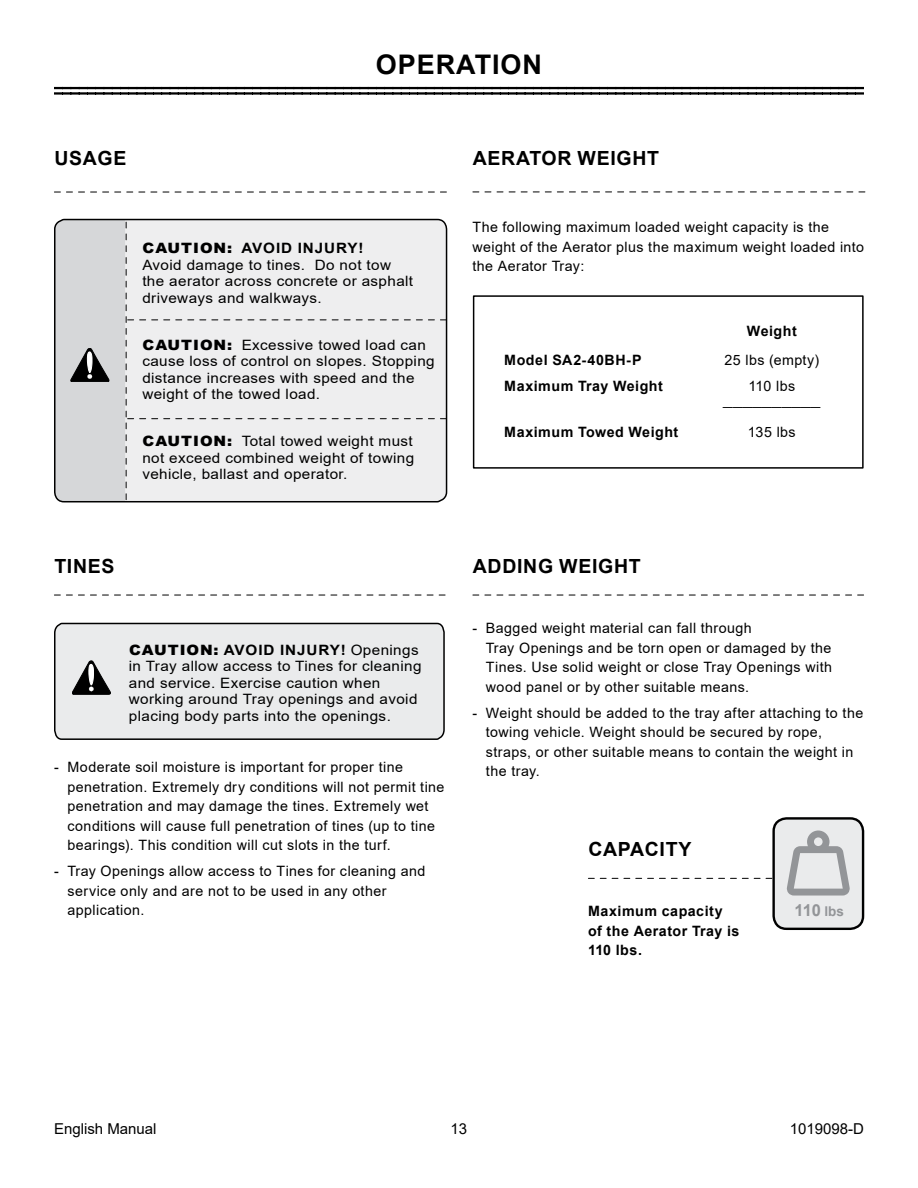
<style>
.page{position:relative;width:918px;height:1188px;background:#fff}
.page>*{position:absolute;margin:0;border:0;box-sizing:border-box;transform-origin:0 0}
.t1{font:700 27px "Arial";letter-spacing:.035em;color:#000}
.t2{font:700 19.5px "Arial";letter-spacing:.035em;color:#000}
.t3{font:700 16.5px "Arial";color:#939598}
.t4{font:15px "Arial";color:#000}
.t5{font:14.25px/19.5px "Arial";letter-spacing:.03em;color:#000}
.t6{font:14.25px/16.5px "Arial";letter-spacing:.03em;color:#000;scale:1.07 1}
.t7{font:700 14.25px/19.5px "Arial";letter-spacing:.035em;color:#000}
.t8{font:900 14.25px "Arial";letter-spacing:.06em;color:#000;scale:1.07 1}
.t9{font:700 14.25px "Arial";letter-spacing:.035em;color:#000;scale:1.07 1}
.s1{font-weight:700}
.s2{font-weight:900}
.s3{font-size:13.5px}
</style>
<div class="page">
<svg style="left:54px;top:87px;width:810px;height:8px"></svg>
<svg style="left:473px;top:192px;width:392px;height:1px"></svg>
<div style="left:473px;top:295px;width:391px;height:174px;border:2px solid #000"></div>
<svg style="left:54px;top:192px;width:392px;height:1px"></svg>
<svg style="left:55px;top:220px;width:391px;height:282px;background:#e5e5e7"></svg>
<svg style="left:54px;top:595px;width:391px;height:1px"></svg>
<svg style="left:473px;top:595px;width:391px;height:1px"></svg>
<div style="left:54px;top:622px;width:391px;height:118px;background:#eaebec"></div>
<svg style="left:72px;top:661px;width:39px;height:33px"></svg>
<svg style="left:588px;top:878px;width:184px;height:1px"></svg>
<div style="left:774px;top:818px;width:89px;height:111px;background:#eaebec;border-radius:13px"></div>
<svg style="left:787px;top:831px;width:63px;height:65px"></svg>
<div style="left:772px;top:817px;width:92px;height:113px;border:2px solid #000;border-radius:13px"></div>
<h1 class="t1" style="left:376px;top:45px;width:168px">OPERATION</h1>
<h2 class="t2" style="left:54px;top:145px;width:74px">USAGE</h2>
<p class="t8" style="left:143px;top:238px;width:113px">CAUTION: <span class="s1">Avoid</span></p>
<p class="t9" style="left:298px;top:238px;width:36px">injury</p>
<p class="t9" style="left:358px;top:238px;width:6px">!</p>
<p class="t6" style="left:142px;top:256px;width:255px">Avoid damage to tines. Do not tow the aerator across concrete or asphalt driveways and walkways.</p>
<p class="t6" style="left:142px;top:337px;width:275px"><span class="s2">CAUTION:</span> Excessive towed load can cause loss of control on slopes. Stopping distance increases with speed and the weight of the towed load.</p>
<p class="t6" style="left:142px;top:433px;width:256px;text-align:justify"><span class="s2">CAUTION:</span> Total towed weight must not exceed combined weight of towing vehicle, ballast and operator.</p>
<h2 class="t2" style="left:473px;top:145px;width:188px">AERATOR WEIGHT</h2>
<p class="t5" style="left:472px;top:217px;width:393px">The following maximum loaded weight capacity is the weight of the Aerator plus the maximum weight loaded into the Aerator Tray:</p>
<p class="t7" style="left:747px;top:321px;width:51px">Weight</p>
<p class="t7" style="left:504px;top:350px;width:139px">Model SA2-40BH-P</p>
<p class="t5" style="left:725px;top:350px;width:96px">25 lbs (empty)</p>
<p class="t7" style="left:504px;top:377px;width:160px">Maximum Tray Weight</p>
<p class="t5" style="left:723px;top:379px;width:99px;line-height:14.2px;text-align:center">110 lbs __________</p>
<p class="t7" style="left:504px;top:422px;width:175px">Maximum Towed Weight</p>
<p class="t5" style="left:748px;top:422px;width:49px">135 lbs</p>
<h2 class="t2" style="left:54px;top:552px;width:62px">TINES</h2>
<h2 class="t2" style="left:473px;top:552px;width:29px">Adding</h2>
<h2 class="t2" style="left:559px;top:552px;width:33px">Weight</h2>
<p class="t6" style="left:129px;top:642px;width:275px;text-indent:212px"><span class="s1">!</span> Openings in Tray allow access to Tines for cleaning and service. Exercise caution when working around Tray openings and avoid placing body parts into the openings.</p>
<p class="t5" style="left:67px;top:757px;width:379px;text-indent:-13px">- Moderate soil moisture is important for proper tine penetration. Extremely dry conditions will not permit tine penetration and may damage the tines. Extremely wet conditions will cause full penetration of tines (up to tine bearings). This condition will cut slots in the turf.</p>
<p class="t5" style="left:67px;top:862px;width:359px;text-indent:-13px">- Tray Openings allow access to Tines for cleaning and service only and are not to be used in any other application.</p>
<p class="t8" style="left:129px;top:639px;width:109px">CAUTION: <span class="s1">Avoid</span></p>
<p class="t9" style="left:280px;top:640px;width:36px">injury</p>
<p class="t5" style="left:486px;top:618px;width:348px;text-indent:-13px">- Bagged weight material can fall through<br>Tray Openings and be torn open or damaged by the Tines. Use solid weight or close Tray Openings with wood panel or by other suitable means.</p>
<p class="t5" style="left:486px;top:703px;width:379px;text-indent:-13px">- Weight should be added to the tray after attaching to the towing vehicle. Weight should be secured by rope, straps, or other suitable means to contain the weight in the tray.</p>
<h2 class="t2" style="left:588px;top:836px;width:14px">capacity</h2>
<p class="t7" style="left:588px;top:902px;width:153px">Maximum capacity of the Aerator Tray is<br>110 lbs.</p>
<p class="t3" style="left:795px;top:899px;width:51px">110 <span class="s3">lbs</span></p>
<p class="t4" style="left:54px;top:1119px;width:104px">English Manual</p>
<p class="t4" style="left:451px;top:1118px;width:18px">13</p>
<p class="t4" style="left:790px;top:1118px;width:76px">1019098-D</p>
</div>
